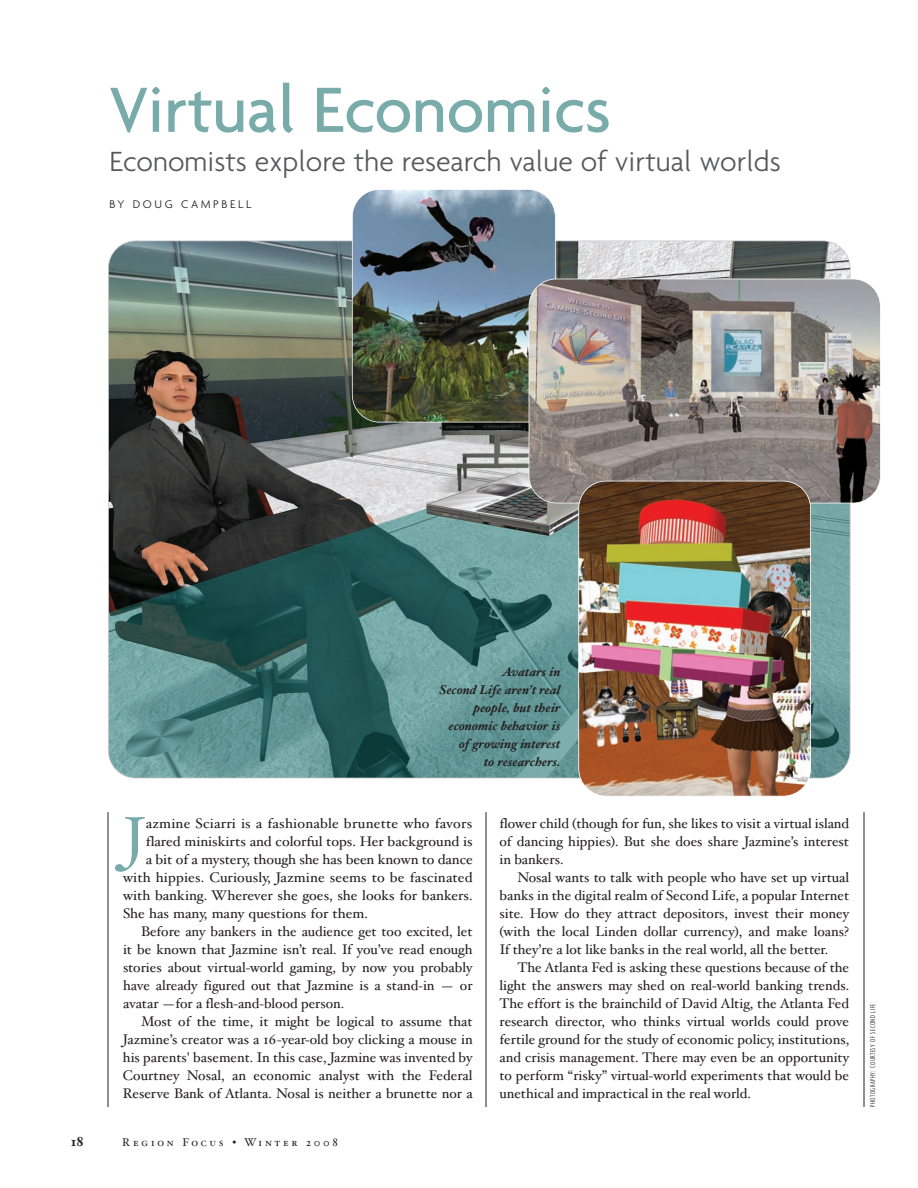
<style>
.page{position:relative;width:918px;height:1188px;background:#fff}
.page>*{position:absolute;margin:0;border:0;box-sizing:border-box;transform-origin:0 0}
.t1{font:500 69px "Agenda";letter-spacing:-.005em;color:#78abaa}
.t2{font:58.95px "Hoefler Text";color:#78abaa}
.t3{font:300 30px "Agenda";color:#57585a}
.t4{font:13.95px/18px "Hoefler Text";color:#231f20;text-align:justify}
.t5{font:700 13.5px "Hoefler Text";color:#231f20}
.t6{font:italic 700 12.75px/18px "Hoefler Text";color:#231f20;text-align:right}
.t7{font:300 12px "Agenda";letter-spacing:.215em;color:#231f20}
.t8{font:11.25px "Hoefler Text Roman Small Caps";letter-spacing:.24em;color:#231f20}
.t9{font:300 extra-condensed 7.5px "Agenda";letter-spacing:.075em;color:#231f20}
</style>
<div class="page">
<hr style="left:108px;top:812px;width:1px;height:295px;background:#231f20">
<hr style="left:486px;top:812px;width:1px;height:295px;background:#231f20">
<hr style="left:864px;top:812px;width:1px;height:295px;background:#231f20">
<img style="left:108px;top:241px;width:742px;height:537px;border-radius:27px">
<img style="left:352px;top:189px;width:203px;height:233px;border-radius:27px">
<div style="left:352px;top:189px;width:204px;height:233px;border:2px solid #fff;border-radius:28px"></div>
<img style="left:529px;top:279px;width:351px;height:224px;border-radius:27px">
<div style="left:529px;top:279px;width:352px;height:224px;border:2px solid #fff;border-radius:28px"></div>
<img style="left:579px;top:481px;width:232px;height:315px;border-radius:27px">
<div style="left:578px;top:481px;width:233px;height:315px;border:2px solid #fff;border-radius:28px"></div>
<h1 class="t1" style="left:110px;top:68px;width:503px">Virtual Economics</h1>
<h3 class="t3" style="left:110px;top:143px;width:673px">Economists explore the research value of virtual worlds</h3>
<p class="t7" style="left:110px;top:197px;width:143px">BY DOUG CAMPBELL</p>
<p class="t6" style="left:440px;top:662px;width:123px">Avatars in<br>Second Life aren’t real people, but their economic behavior is of growing interest<br>to researchers.</p>
<h2 class="t2" style="left:123px;top:803px;width:24px">J</h2>
<p class="t4" style="left:146px;top:814px;width:328px">azmine Sciarri is a fashionable brunette who favors</p>
<p class="t4" style="left:146px;top:832px;width:328px">flared miniskirts and colorful tops. Her background is</p>
<p class="t4" style="left:146px;top:850px;width:328px">a bit of a mystery, though she has been known to dance</p>
<p class="t4" style="left:123px;top:868px;width:351px">with hippies. Curiously, Jazmine seems to be fascinated</p>
<p class="t4" style="left:123px;top:886px;width:351px">with banking. Wherever she goes, she looks for bankers.</p>
<p class="t4" style="left:123px;top:904px;width:247px">She has many, many questions for them.</p>
<p class="t4" style="left:141px;top:922px;width:333px">Before any bankers in the audience get too excited, let</p>
<p class="t4" style="left:123px;top:940px;width:351px">it be known that Jazmine isn’t real. If you’ve read enough</p>
<p class="t4" style="left:123px;top:958px;width:351px">stories about virtual-world gaming, by now you probably</p>
<p class="t4" style="left:123px;top:976px;width:351px">have already figured out that Jazmine is a stand-in — or</p>
<p class="t4" style="left:123px;top:994px;width:223px">avatar —for a flesh-and-blood person.</p>
<p class="t4" style="left:141px;top:1012px;width:333px">Most of the time, it might be logical to assume that</p>
<p class="t4" style="left:123px;top:1030px;width:351px">Jazmine’s creator was a 16-year-old boy clicking a mouse in</p>
<p class="t4" style="left:123px;top:1048px;width:351px">his parents' basement. In this case, Jazmine was invented by</p>
<p class="t4" style="left:123px;top:1066px;width:351px">Courtney Nosal, an economic analyst with the Federal</p>
<p class="t4" style="left:123px;top:1084px;width:351px">Reserve Bank of Atlanta. Nosal is neither a brunette nor a</p>
<p class="t5" style="left:71px;top:1134px;width:14px">18</p>
<p class="t8" style="left:122px;top:1136px;width:217px">Region Focus • Winter 2008</p>
<p class="t4" style="left:499px;top:814px;width:351px">flower child (though for fun, she likes to visit a virtual island of dancing hippies). But she does share Jazmine’s interest in bankers.</p>
<p class="t4" style="left:499px;top:868px;width:351px;text-indent:18px">Nosal wants to talk with people who have set up virtual banks in the digital realm of Second Life, a popular Internet site. How do they attract depositors, invest their money (with the local Linden dollar currency), and make loans?<br>If they’re a lot like banks in the real world, all the better.</p>
<p class="t4" style="left:499px;top:958px;width:351px;text-indent:18px">The Atlanta Fed is asking these questions because of the light the answers may shed on real-world banking trends.<br>The effort is the brainchild of David Altig, the Atlanta Fed research director, who thinks virtual worlds could prove fertile ground for the study of economic policy, institutions, and crisis management. There may even be an opportunity to perform “risky” virtual-world experiments that would be unethical and impractical in the real world.</p>
<p class="t9" style="left:868px;top:1107px;width:105px;rotate:-90deg">PHOTOGRAPHY: COURTESY OF SECOND LIFE</p>
</div>
